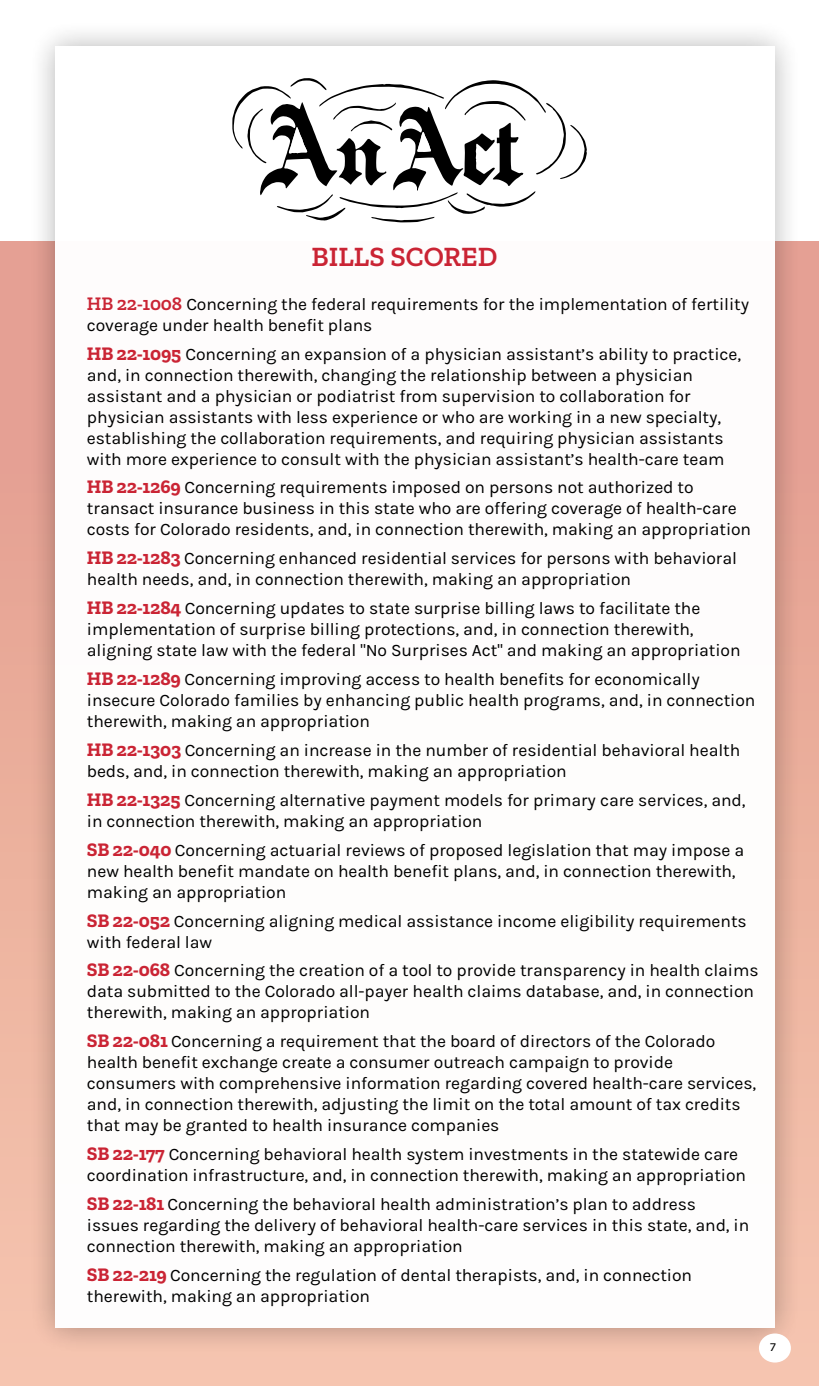
<style>
.page{position:relative;width:819px;height:1386px;background:#fff}
.page>*{position:absolute;margin:0;border:0;box-sizing:border-box;transform-origin:0 0}
.t1{font:600 28px "Zilla Slab";color:#ca2434}
.t2{font:17.5px/21px "Karla";letter-spacing:-.005em;color:#000}
.t3{font:12.25px "Karla";color:#000}
.s1{font-family:"Zilla Slab";font-weight:600;font-size:19.25px;color:#ca2434}
.s2{font-family:"Zilla Slab";font-weight:700;font-size:19.25px;color:#ca2434}
</style>
<div class="page">
<div style="left:0;top:242px;width:819px;height:1144px;background:linear-gradient(to bottom,#e29b8e,#f5c5ae)"></div>
<div style="left:27px;top:18px;width:776px;height:1338px;background:#000;opacity:.3"></div>
<div style="left:55px;top:47px;width:720px;height:1281px;background:#fff"></div>
<svg style="left:232px;top:78px;width:355px;height:144px"></svg>
<div style="left:759px;top:1334px;width:32px;height:29px;background:#fff;border-radius:50%"></div>
<h1 class="t1" style="left:312px;top:241px;width:187px">BILLS SCORED</h1>
<p class="t2" style="left:87px;top:294px;width:664px"><span class="s1">HB 22-1008</span> Concerning the federal requirements for the implementation of fertility coverage under health benefit plans</p>
<p class="t2" style="left:87px;top:343px;width:656px"><span class="s2">HB 22-1095</span> Concerning an expansion of a physician assistant’s ability to practice, and, in connection therewith, changing the relationship between a physician assistant and a physician or podiatrist from supervision to collaboration for physician assistants with less experience or who are working in a new specialty, establishing the collaboration requirements, and requiring physician assistants with more experience to consult with the physician assistant’s health-care team</p>
<p class="t2" style="left:87px;top:477px;width:666px"><span class="s2">HB 22-1269</span> Concerning requirements imposed on persons not authorized to transact insurance business in this state who are offering coverage of health-care costs for Colorado residents, and, in connection therewith, making an appropriation</p>
<p class="t2" style="left:87px;top:548px;width:652px"><span class="s2">HB 22-1283</span> Concerning enhanced residential services for persons with behavioral health needs, and, in connection therewith, making an appropriation</p>
<p class="t2" style="left:87px;top:598px;width:655px"><span class="s2">HB 22-1284</span> Concerning updates to state surprise billing laws to facilitate the implementation of surprise billing protections, and, in connection therewith, aligning state law with the federal "No Surprises Act" and making an appropriation</p>
<p class="t2" style="left:87px;top:669px;width:670px"><span class="s2">HB 22-1289</span> Concerning improving access to health benefits for economically insecure Colorado families by enhancing public health programs, and, in connection therewith, making an appropriation</p>
<p class="t2" style="left:87px;top:740px;width:655px"><span class="s2">HB 22-1303</span> Concerning an increase in the number of residential behavioral health beds, and, in connection therewith, making an appropriation</p>
<p class="t2" style="left:87px;top:790px;width:660px"><span class="s2">HB 22-1325</span> Concerning alternative payment models for primary care services, and, in connection therewith, making an appropriation</p>
<p class="t2" style="left:87px;top:840px;width:659px"><span class="s2">SB 22-040</span> Concerning actuarial reviews of proposed legislation that may impose a new health benefit mandate on health benefit plans, and, in connection therewith, making an appropriation</p>
<p class="t2" style="left:87px;top:910px;width:661px"><span class="s2">SB 22-052</span> Concerning aligning medical assistance income eligibility requirements with federal law</p>
<p class="t2" style="left:87px;top:960px;width:673px"><span class="s2">SB 22-068</span> Concerning the creation of a tool to provide transparency in health claims data submitted to the Colorado all-payer health claims database, and, in connection therewith, making an appropriation</p>
<p class="t2" style="left:87px;top:1031px;width:671px"><span class="s2">SB 22-081</span> Concerning a requirement that the board of directors of the Colorado health benefit exchange create a consumer outreach campaign to provide consumers with comprehensive information regarding covered health-care services, and, in connection therewith, adjusting the limit on the total amount of tax credits that may be granted to health insurance companies</p>
<p class="t2" style="left:87px;top:1144px;width:661px"><span class="s2">SB 22-177</span> Concerning behavioral health system investments in the statewide care coordination infrastructure, and, in connection therewith, making an appropriation</p>
<p class="t2" style="left:87px;top:1194px;width:664px"><span class="s2">SB 22-181</span> Concerning the behavioral health administration’s plan to address issues regarding the delivery of behavioral health-care services in this state, and, in connection therewith, making an appropriation</p>
<p class="t2" style="left:87px;top:1265px;width:607px"><span class="s2">SB 22-219</span> Concerning the regulation of dental therapists, and, in connection therewith, making an appropriation</p>
<p class="t3" style="left:770px;top:1341px;width:7px">7</p>
</div>
